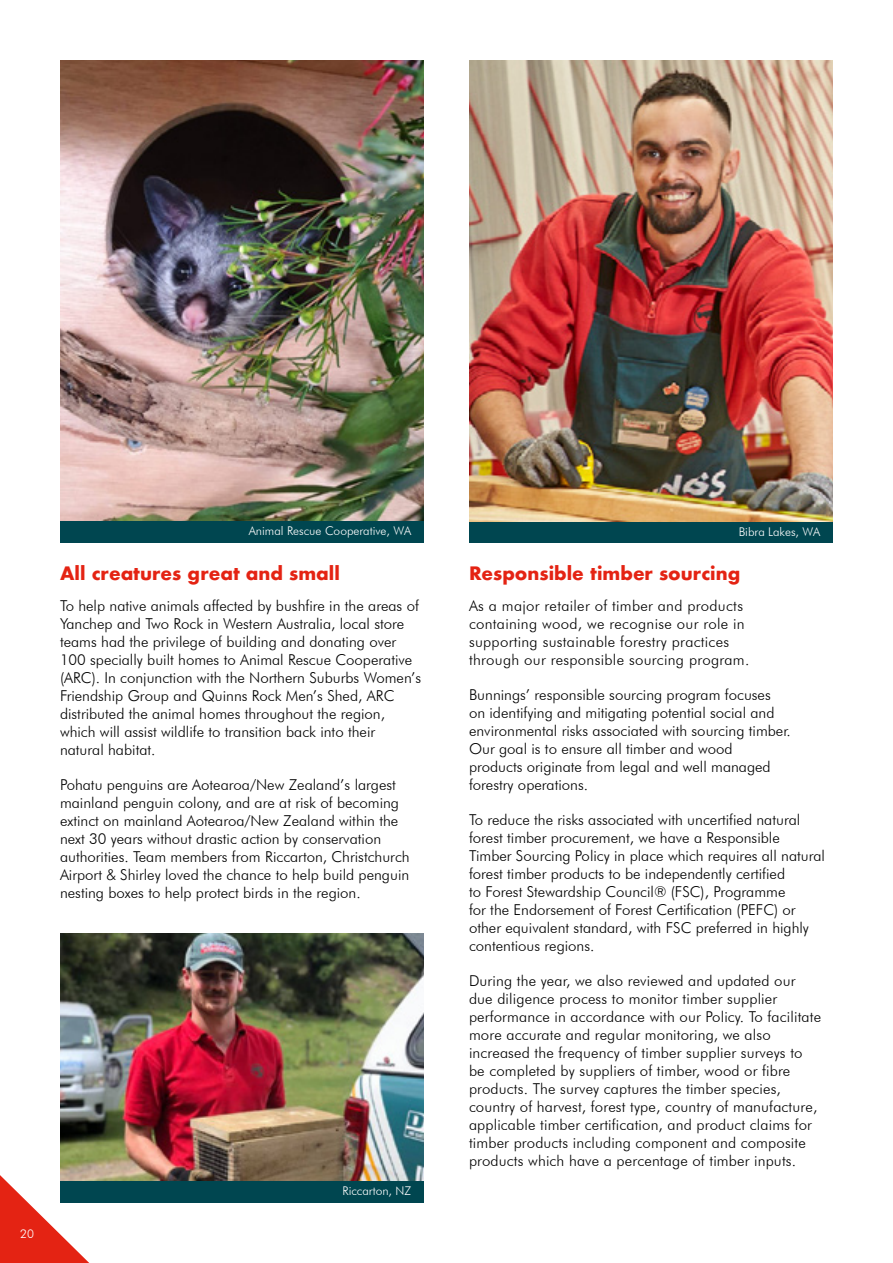
<style>
.page{position:relative;width:893px;height:1263px;background:#fff}
.page>*{position:absolute;margin:0;border:0;box-sizing:border-box;transform-origin:0 0}
.t1{font:700 18px "Futura";color:#e42313}
.t2{font:300 15px/18px "Futura BT";color:#000}
.t3{font:300 15px/18px "Futura BT";letter-spacing:.02em;color:#000}
.t4{font:300 12px "Futura BT";color:#fff}
</style>
<div class="page">
<img style="left:60px;top:933px;width:364px;height:249px">
<img style="left:60px;top:60px;width:364px;height:462px">
<div style="left:60px;top:522px;width:364px;height:21px;background:#004650"></div>
<div style="left:60px;top:1182px;width:364px;height:21px;background:#004650"></div>
<img style="left:469px;top:60px;width:364px;height:463px">
<div style="left:469px;top:523px;width:364px;height:20px;background:#004650"></div>
<svg style="left:0;top:1154px;width:110px;height:109px"></svg>
<p class="t4" style="left:249px;top:523px;width:164px">Animal Rescue Cooperative, WA</p>
<p class="t1" style="left:60px;top:560px;width:281px">All creatures great and small</p>
<p class="t2" style="left:60px;top:596px;width:363px">To help native animals affected by bushfire in the areas of Yanchep and Two Rock in Western Australia, local store teams had the privilege of building and donating over 100 specially built homes to Animal Rescue Cooperative (ARC). In conjunction with the Northern Suburbs Women’s Friendship Group and Quinns Rock Men’s Shed, ARC distributed the animal homes throughout the region, which will assist wildlife to transition back into their natural habitat.</p>
<p class="t2" style="left:60px;top:775px;width:351px">Pohatu penguins are Aotearoa/New Zealand’s largest mainland penguin colony, and are at risk of becoming extinct on mainland Aotearoa/New Zealand within the next 30 years without drastic action by conservation authorities. Team members from Riccarton, Christchurch Airport &amp; Shirley loved the chance to help build penguin nesting boxes to help protect birds in the region.</p>
<p class="t4" style="left:20px;top:1226px;width:15px">20</p>
<p class="t4" style="left:342px;top:1183px;width:70px">Riccarton, NZ</p>
<p class="t4" style="left:739px;top:524px;width:83px">Bibra Lakes, WA</p>
<p class="t1" style="left:469px;top:560px;width:273px">Responsible timber sourcing</p>
<p class="t3" style="left:469px;top:596px;width:282px">As a major retailer of timber and products containing wood, we recognise our role in supporting sustainable forestry practices through our responsible sourcing program.</p>
<p class="t2" style="left:469px;top:685px;width:323px">Bunnings’ responsible sourcing program focuses<br>on identifying and mitigating potential social and environmental risks associated with sourcing timber.<br>Our goal is to ensure all timber and wood<br>products originate from legal and well managed forestry operations.</p>
<p class="t2" style="left:469px;top:810px;width:358px">To reduce the risks associated with uncertified natural forest timber procurement, we have a Responsible Timber Sourcing Policy in place which requires all natural forest timber products to be independently certified<br>to Forest Stewardship Council® (FSC), Programme<br>for the Endorsement of Forest Certification (PEFC) or other equivalent standard, with FSC preferred in highly contentious regions.</p>
<p class="t2" style="left:469px;top:971px;width:354px">During the year, we also reviewed and updated our due diligence process to monitor timber supplier performance in accordance with our Policy. To facilitate more accurate and regular monitoring, we also increased the frequency of timber supplier surveys to be completed by suppliers of timber, wood or fibre products. The survey captures the timber species, country of harvest, forest type, country of manufacture, applicable timber certification, and product claims for timber products including component and composite products which have a percentage of timber inputs.</p>
</div>
